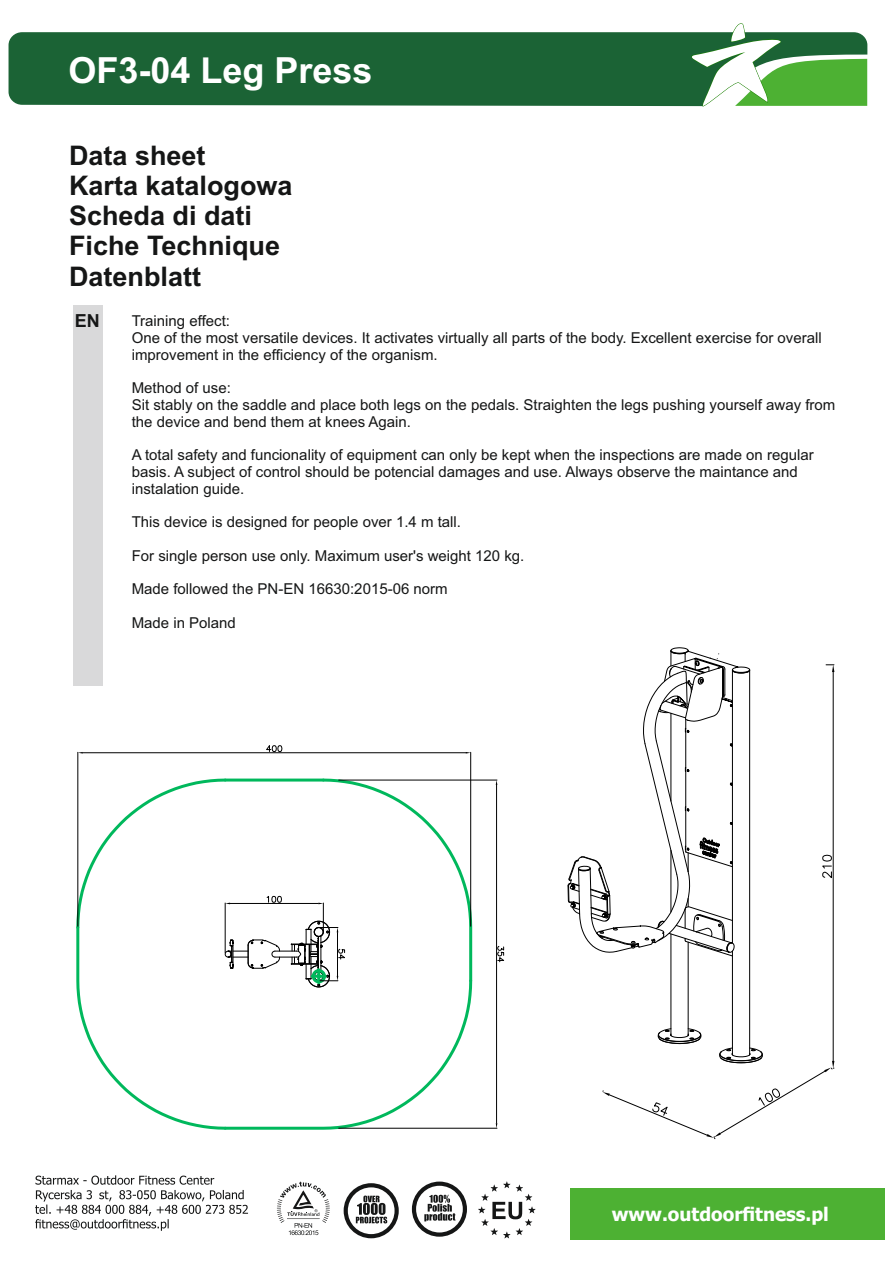
<style>
.page{position:relative;width:893px;height:1263px;background:#fff}
.page>*{position:absolute;margin:0;border:0;box-sizing:border-box;transform-origin:0 0}
.t1{font:700 36px "Arial";color:#fff}
.t2{font:700 27px/30.2px "Arial";color:#151616}
.t3{font:700 18.75px "Tahoma";color:#fff}
.t4{font:700 18px "Arial";color:#151616}
.t5{font:15px/16.8px "Arial";color:#151616}
</style>
<div class="page">
<hr style="left:470px;top:752px;width:1px;height:174px;background:#000">
<hr style="left:78px;top:752px;width:1px;height:174px;background:#000">
<hr style="left:83px;top:752px;width:383px;height:1px;background:#000">
<svg style="left:266px;top:745px;width:16px;height:7px"></svg>
<svg style="left:76px;top:777px;width:398px;height:353px"></svg>
<hr style="left:339px;top:780px;width:158px;height:1px;background:#000">
<hr style="left:339px;top:1128px;width:158px;height:1px;background:#000">
<hr style="left:496px;top:785px;width:1px;height:338px;background:#000">
<svg style="left:497px;top:946px;width:7px;height:16px"></svg>
<hr style="left:732px;top:951px;width:1px;height:104px;background:#000">
<hr style="left:749px;top:670px;width:1px;height:385px;background:#000">
<hr style="left:671px;top:934px;width:1px;height:101px;background:#000">
<hr style="left:688px;top:942px;width:1px;height:93px;background:#000">
<svg style="left:568px;top:647px;width:182px;height:309px"></svg>
<hr style="left:833px;top:672px;width:1px;height:389px;background:#000">
<svg style="left:826px;top:664px;width:8px;height:8px"></svg>
<svg style="left:603px;top:1028px;width:231px;height:111px"></svg>
<svg style="left:822px;top:855px;width:10px;height:23px"></svg>
<div style="left:73px;top:306px;width:29px;height:380px;background:#d9d9da"></div>
<div style="left:9px;top:32px;width:681px;height:74px;background:#1b6335"></div>
<svg style="left:690px;top:23px;width:177px;height:84px"></svg>
<div style="left:570px;top:1188px;width:314px;height:51px;background:#4db133"></div>
<svg style="left:35px;top:1175px;width:213px;height:56px"></svg>
<svg style="left:478px;top:1181px;width:58px;height:57px"></svg>
<svg style="left:277px;top:1181px;width:53px;height:54px"></svg>
<svg style="left:412px;top:1181px;width:55px;height:56px"></svg>
<svg style="left:344px;top:1183px;width:55px;height:55px"></svg>
<h1 class="t1" style="left:68px;top:57px;width:306px">OF3-04 Leg Press</h1>
<h2 class="t2" style="left:69px;top:143px;width:225px">Data sheet<br>Karta katalogowa<br>Scheda di dati<br>Fiche Technique<br>Datenblatt</h2>
<p class="t4" style="left:75px;top:314px;width:27px">EN</p>
<p class="t5" style="left:132px;top:314px;width:692px">Training effect:<br>One of the most versatile devices. It activates virtually all parts of the body. Excellent exercise for overall improvement in the efficiency of the organism.</p>
<p class="t5" style="left:132px;top:381px;width:705px">Method of use:<br>Sit stably on the saddle and place both legs on the pedals. Straighten the legs pushing yourself away from the device and bend them at knees Again.</p>
<p class="t5" style="left:132px;top:448px;width:684px">A total safety and funcionality of equipment can only be kept when the inspections are made on regular basis. A subject of control should be potencial damages and use. Always observe the maintance and instalation guide.</p>
<p class="t5" style="left:132px;top:515px;width:331px">This device is designed for people over 1.4 m tall.</p>
<p class="t5" style="left:132px;top:549px;width:394px">For single person use only. Maximum user's weight 120 kg.</p>
<p class="t5" style="left:132px;top:582px;width:317px">Made followed the PN-EN 16630:2015-06 norm</p>
<p class="t5" style="left:132px;top:616px;width:106px">Made in Poland</p>
<p class="t3" style="left:612px;top:1206px;width:219px">www.outdoorfitness.pl</p>
</div>
